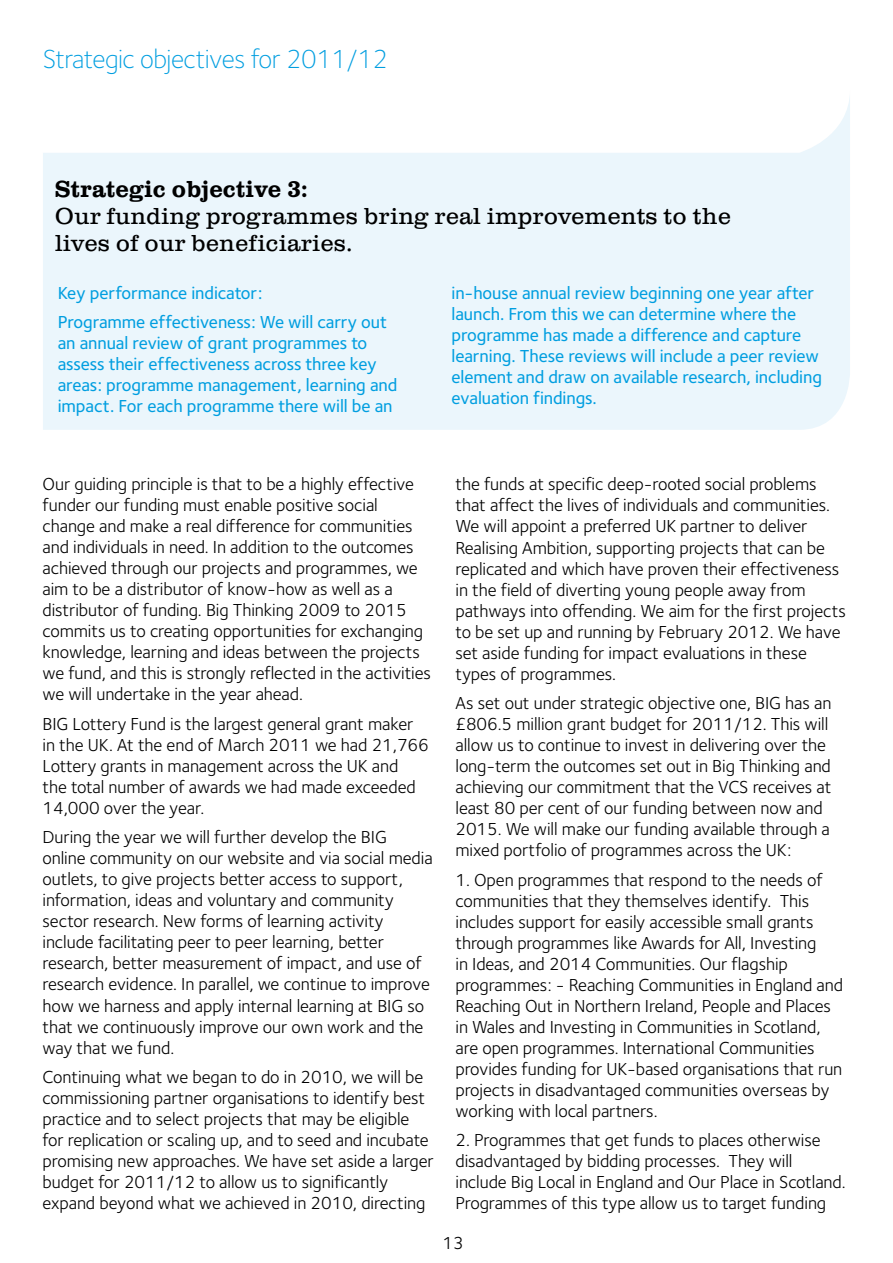
<style>
.page{position:relative;width:893px;height:1263px;background:#fff}
.page>*{position:absolute;margin:0;border:0;box-sizing:border-box;transform-origin:0 0}
.t1{font:300 27px "Foundry Sterling OT2";letter-spacing:-.02em;color:#009ee0}
.t2{font:300 24px/27px "Clarendon LT";color:#000}
.t3{font:700 24px "Clarendon LT";color:#000}
.t4{font:18px/21px "Foundry Sterling OT2";letter-spacing:-.005em;color:#000}
.t5{font:500 18px/21px "Foundry Sterling OT2";letter-spacing:-.005em;color:#009ee0}
</style>
<div class="page">
<svg style="left:43px;top:97px;width:807px;height:333px;fill:#ebf6fc"></svg>
<h1 class="t1" style="left:43px;top:40px;width:347px">Strategic objectives for 2011/12</h1>
<h2 class="t3" style="left:55px;top:175px;width:254px">Strategic objective 3:</h2>
<h2 class="t2" style="left:55px;top:202px;width:678px">Our funding programmes bring real improvements to the lives of our beneficiaries.</h2>
<p class="t5" style="left:58px;top:277px;width:330px;line-height:29.5px">Key performance indicator:<br>Programme effectiveness: We will carry out</p>
<p class="t5" style="left:58px;top:331px;width:341px">an annual review of grant programmes to assess their effectiveness across three key areas: programme management, learning and impact. For each programme there will be an</p>
<p class="t5" style="left:451px;top:281px;width:372px">in-house annual review beginning one year after launch. From this we can determine where the programme has made a difference and capture learning. These reviews will include a peer review element and draw on available research, including evaluation findings.</p>
<p class="t4" style="left:43px;top:473px;width:390px">Our guiding principle is that to be a highly effective funder our funding must enable positive social change and make a real difference for communities and individuals in need. In addition to the outcomes achieved through our projects and programmes, we aim to be a distributor of know-how as well as a distributor of funding. Big Thinking 2009 to 2015 commits us to creating opportunities for exchanging knowledge, learning and ideas between the projects we fund, and this is strongly reflected in the activities we will undertake in the year ahead.</p>
<p class="t4" style="left:43px;top:712px;width:388px">BIG Lottery Fund is the largest general grant maker in the UK. At the end of March 2011 we had 21,766<br>Lottery grants in management across the UK and<br>the total number of awards we had made exceeded 14,000 over the year.</p>
<p class="t4" style="left:43px;top:826px;width:392px">During the year we will further develop the BIG online community on our website and via social media outlets, to give projects better access to support, information, ideas and voluntary and community sector research. New forms of learning activity include facilitating peer to peer learning, better research, better measurement of impact, and use of research evidence. In parallel, we continue to improve how we harness and apply internal learning at BIG so that we continuously improve our own work and the way that we fund.</p>
<p class="t4" style="left:43px;top:1065px;width:393px">Continuing what we began to do in 2010, we will be commissioning partner organisations to identify best practice and to select projects that may be eligible for replication or scaling up, and to seed and incubate promising new approaches. We have set aside a larger budget for 2011/12 to allow us to significantly expand beyond what we achieved in 2010, directing</p>
<p class="t4" style="left:455px;top:473px;width:392px">the funds at specific deep-rooted social problems that affect the lives of individuals and communities.<br>We will appoint a preferred UK partner to deliver Realising Ambition, supporting projects that can be replicated and which have proven their effectiveness in the field of diverting young people away from pathways into offending. We aim for the first projects to be set up and running by February 2012. We have set aside funding for impact evaluations in these types of programmes.</p>
<p class="t4" style="left:455px;top:691px;width:377px">As set out under strategic objective one, BIG has an £806.5 million grant budget for 2011/12. This will allow us to continue to invest in delivering over the long-term the outcomes set out in Big Thinking and achieving our commitment that the VCS receives at least 80 per cent of our funding between now and 2015. We will make our funding available through a mixed portfolio of programmes across the UK:</p>
<p class="t4" style="left:455px;top:868px;width:389px">1. Open programmes that respond to the needs of communities that they themselves identify. This includes support for easily accessible small grants through programmes like Awards for All, Investing<br>in Ideas, and 2014 Communities. Our flagship programmes: - Reaching Communities in England and Reaching Out in Northern Ireland, People and Places in Wales and Investing in Communities in Scotland, are open programmes. International Communities provides funding for UK-based organisations that run projects in disadvantaged communities overseas by working with local partners.</p>
<p class="t4" style="left:455px;top:1128px;width:392px">2. Programmes that get funds to places otherwise disadvantaged by bidding processes. They will include Big Local in England and Our Place in Scotland.<br>Programmes of this type allow us to target funding</p>
<p class="t4" style="left:442px;top:1231px;width:23px">13</p>
</div>
